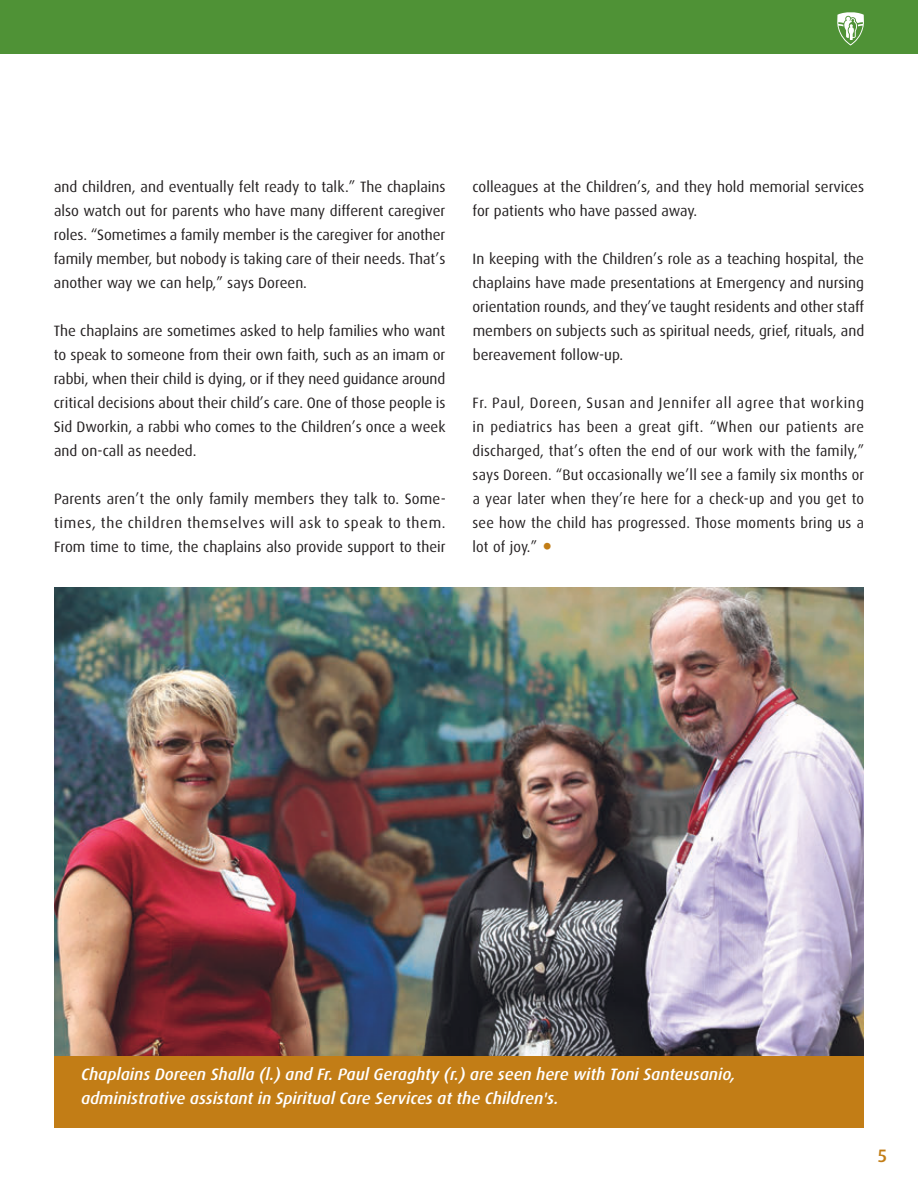
<style>
.page{position:relative;width:918px;height:1188px;background:#fff}
.page>*{position:absolute;margin:0;border:0;box-sizing:border-box;transform-origin:0 0}
.t1{font:36px "Dax";color:#c27d16}
.t2{font:500 18px "Dax";color:#c27d16}
.t3{font:italic 500 16.5px/24px "Dax";color:#fff}
.t4{font:15px/24px "Dax";color:#231f20;text-align:justify}
</style>
<div class="page">
<div style="left:0;top:0;width:918px;height:54px;background:#4f9236"></div>
<svg style="left:837px;top:12px;width:27px;height:34px"></svg>
<img style="left:54px;top:587px;width:810px;height:469px">
<div style="left:54px;top:1056px;width:810px;height:72px;background:#c27d16"></div>
<p class="t4" style="left:54px;top:175px;width:393px">and children, and eventually felt ready to talk.” The chaplains also watch out for parents who have many different caregiver roles. “Sometimes a family member is the caregiver for another family member, but nobody is taking care of their needs. That’s another way we can help,” says Doreen.</p>
<p class="t4" style="left:54px;top:319px;width:393px">The chaplains are sometimes asked to help families who want to speak to someone from their own faith, such as an imam or rabbi, when their child is dying, or if they need guidance around critical decisions about their child’s care. One of those people is Sid Dworkin, a rabbi who comes to the Children’s once a week and on-call as needed.</p>
<p class="t4" style="left:54px;top:487px;width:393px">Parents aren’t the only family members they talk to. Some&shy;times, the children themselves will ask to speak to them.<br>From time to time, the chaplains also provide support to their</p>
<p class="t4" style="left:473px;top:175px;width:393px">colleagues at the Children’s, and they hold memorial services for patients who have passed away.</p>
<p class="t4" style="left:472px;top:247px;width:393px">In keeping with the Children’s role as a teaching hospital, the chaplains have made presentations at Emergency and nursing orientation rounds, and they’ve taught residents and other staff members on subjects such as spiritual needs, grief, rituals, and bereavement follow-up.</p>
<p class="t4" style="left:472px;top:391px;width:393px">Fr. Paul, Doreen, Susan and Jennifer all agree that working in pediatrics has been a great gift. “When our patients are discharged, that’s often the end of our work with the family,” says Doreen. “But occasionally we’ll see a family six months or a year later when they’re here for a check-up and you get to see how the child has progressed. Those moments bring us a lot of joy.”</p>
<h1 class="t1" style="left:542px;top:527px;width:13px">•</h1>
<p class="t3" style="left:81px;top:1062px;width:656px">Chaplains Doreen Shalla (l.) and Fr. Paul Geraghty (r.) are seen here with Toni Santeusanio, administrative assistant in Spiritual Care Services at the Children's.</p>
<p class="t2" style="left:878px;top:1145px;width:11px">5</p>
</div>
